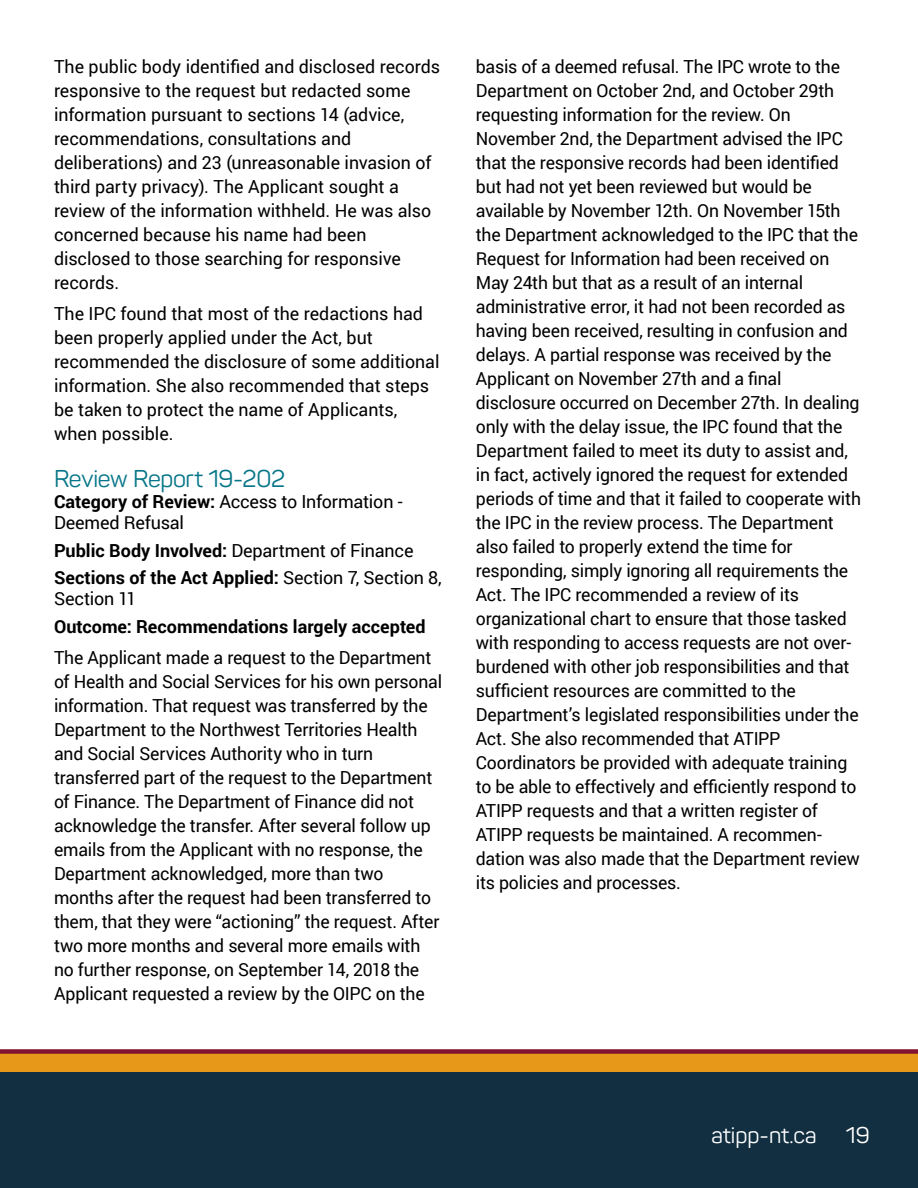
<style>
.page{position:relative;width:918px;height:1188px;background:#fff}
.page>*{position:absolute;margin:0;border:0;box-sizing:border-box;transform-origin:0 0}
.t1{font:24px "Panton W01";letter-spacing:-.01em;color:#077688}
.t2{font:22.5px "Panton W01";color:#fff}
.t3{font:18px/24px "Roboto";letter-spacing:-.01em;color:#000}
.t4{font:700 18px/27.8px "Roboto";color:#000}
.s1{font-weight:700}
.s2{font-weight:400}
</style>
<div class="page">
<svg style="left:0;top:1049px;width:918px;height:24px;background:#cb7b20"></svg>
<div style="left:0;top:1073px;width:918px;height:115px;background:#122f41"></div>
<p class="t3" style="left:54px;top:54px;width:388px">The public body identified and disclosed records responsive to the request but redacted some information pursuant to sections 14 (advice, recommendations, consultations and deliberations) and 23 (unreasonable invasion of third party privacy). The Applicant sought a review of the information withheld. He was also concerned because his name had been disclosed to those searching for responsive records.</p>
<p class="t3" style="left:54px;top:301px;width:387px">The IPC found that most of the redactions had been properly applied under the Act, but recommended the disclosure of some additional information. She also recommended that steps be taken to protect the name of Applicants, when possible.</p>
<h1 class="t1" style="left:54px;top:465px;width:233px">Review Report 19-202</h1>
<p class="t3" style="left:54px;top:490px;width:350px;line-height:21px"><span class="s1">Category of Review:</span> Access to Information -<br>Deemed Refusal</p>
<p class="t4" style="left:54px;top:536px;width:389px">Public Body Involved: <span class="s2">Department of Finance<br></span>Sections of the Act Applied: <span class="s2">Section 7, Section 8,</span></p>
<p class="t3" style="left:54px;top:586px;width:84px">Section 11</p>
<p class="t4" style="left:54px;top:612px;width:373px">Outcome: Recommendations largely accepted</p>
<p class="t3" style="left:54px;top:645px;width:390px">The Applicant made a request to the Department of Health and Social Services for his own personal information. That request was transferred by the Department to the Northwest Territories Health and Social Services Authority who in turn transferred part of the request to the Department of Finance. The Department of Finance did not acknowledge the transfer. After several follow up emails from the Applicant with no response, the Department acknowledged, more than two months after the request had been transferred to them, that they were “actioning” the request. After two more months and several more emails with no further response, on September 14, 2018 the Applicant requested a review by the OIPC on the</p>
<p class="t3" style="left:476px;top:54px;width:387px">basis of a deemed refusal. The IPC wrote to the Department on October 2nd, and October 29th requesting information for the review. On November 2nd, the Department advised the IPC that the responsive records had been identified but had not yet been reviewed but would be available by November 12th. On November 15th the Department acknowledged to the IPC that the Request for Information had been received on May 24th but that as a result of an internal administrative error, it had not been recorded as having been received, resulting in confusion and delays. A partial response was received by the Applicant on November 27th and a final disclosure occurred on December 27th. In dealing only with the delay issue, the IPC found that the Department failed to meet its duty to assist and, in fact, actively ignored the request for extended periods of time and that it failed to cooperate with the IPC in the review process. The Department also failed to properly extend the time for responding, simply ignoring all requirements the Act. The IPC recommended a review of its organizational chart to ensure that those tasked with responding to access requests are not over&shy;burdened with other job responsibilities and that sufficient resources are committed to the Department’s legislated responsibilities under the Act. She also recommended that ATIPP Coordinators be provided with adequate training to be able to effectively and efficiently respond to ATIPP requests and that a written register of ATIPP requests be maintained. A recommen&shy;dation was also made that the Department review its policies and processes.</p>
<p class="t2" style="left:712px;top:1122px;width:107px">atipp-nt.ca</p>
<p class="t2" style="left:846px;top:1122px;width:25px">19</p>
</div>
